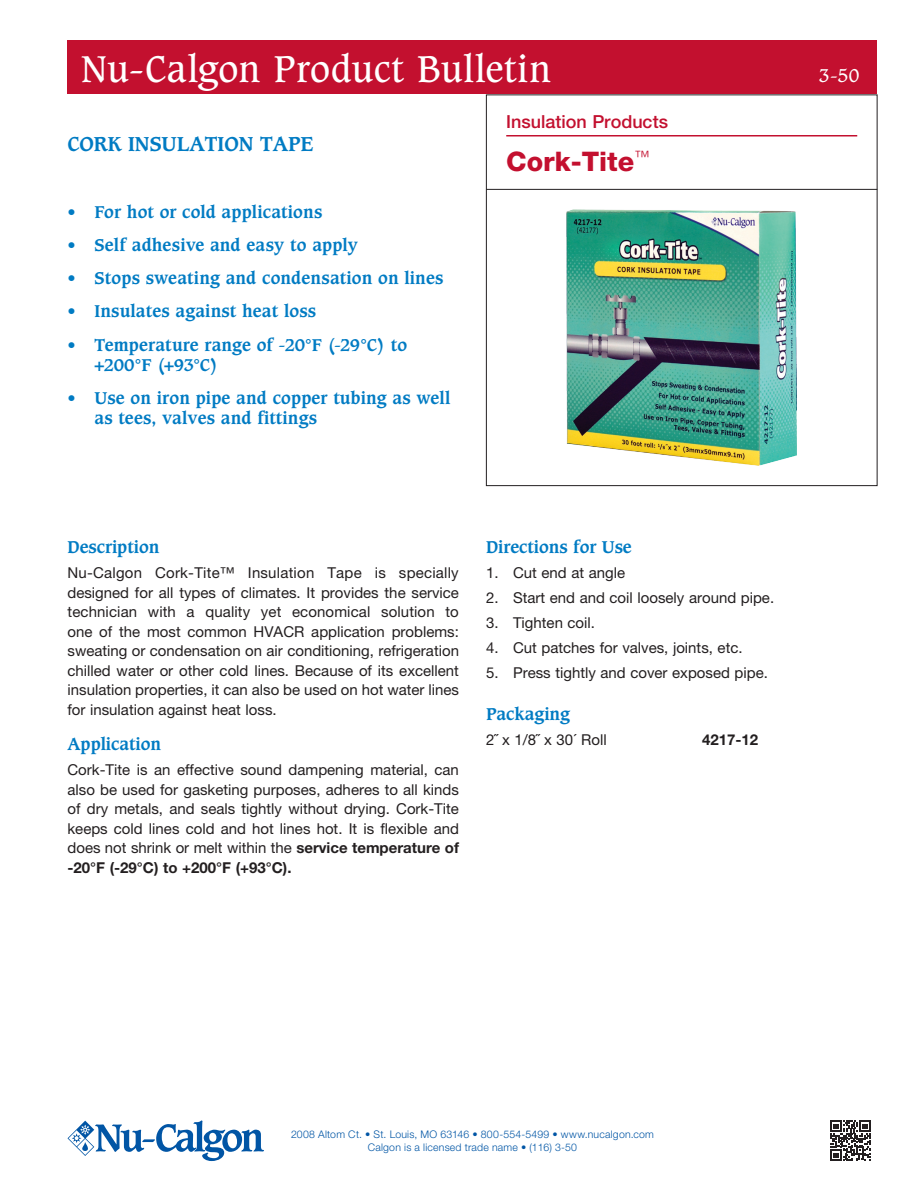
<style>
.page{position:relative;width:918px;height:1188px;background:#fff}
.page>*{position:absolute;margin:0;border:0;box-sizing:border-box;transform-origin:0 0}
.t1{font:36px "Caxton Std";letter-spacing:.015em;color:#fff}
.Product_name{font:800 27px "Helvetica Neue LT Pro";color:#c3102f}
.Subheading_1{font:700 19.5px "Caxton Std";color:#007bc3}
.Section_Name{font:500 18px "Helvetica Neue LT Pro";color:#c3102f}
.t2{font:18px "Caxton Std";color:#fff}
.Subhead{font:700 16.5px/19.8px "Caxton Std";letter-spacing:.01em;color:#007bc3}
.Paragraph_Text{font:15px/19.5px "Helvetica Neue LT Pro";color:#231f20;text-align:justify}
.Paragraph_Text-2{font:700 15px "Helvetica Neue LT Pro";color:#231f20}
.t3{font:300 10.5px "Helvetica Neue LT Pro";letter-spacing:.02em;color:#0155a5}
.s1{font-weight:700}
</style>
<div class="page">
<div style="left:486px;top:94px;width:392px;height:392px;border:1px solid #231f20"></div>
<img style="left:567px;top:209px;width:230px;height:257px">
<hr style="left:486px;top:189px;width:391px;height:1px;background:#231f20">
<div style="left:68px;top:40px;width:810px;height:54px;background:#c3102f"></div>
<hr style="left:506px;top:135px;width:351px;height:1px;background:#c3102f">
<svg style="left:68px;top:1120px;width:196px;height:41px"></svg>
<svg style="left:830px;top:1120px;width:41px;height:41px"></svg>
<p class="t1" style="left:81px;top:48px;width:472px">Nu-Calgon Product Bulletin</p>
<p class="Subheading_1" style="left:68px;top:132px;width:247px">CORK INSULATION TAPE</p>
<p class="Subhead" style="left:68px;top:202px;width:256px">• For hot or cold applications</p>
<p class="Subhead" style="left:68px;top:235px;width:292px">• Self adhesive and easy to apply</p>
<p class="Subhead" style="left:68px;top:268px;width:377px">• Stops sweating and condensation on lines</p>
<p class="Subhead" style="left:68px;top:302px;width:250px">• Insulates against heat loss</p>
<p class="Subhead" style="left:94px;top:335px;width:314px;text-indent:-27px">• Temperature range of -20°F (-29°C) to +200°F (+93°C)</p>
<p class="Subhead" style="left:94px;top:388px;width:357px;text-indent:-27px">• Use on iron pipe and copper tubing as well as tees, valves and fittings</p>
<p class="Section_Name" style="left:506px;top:110px;width:163px">Insulation Products</p>
<p class="Product_name" style="left:506px;top:145px;width:145px">Cork-Tite<sup>™</sup></p>
<p class="Subhead" style="left:68px;top:538px;width:93px">Description</p>
<p class="Paragraph_Text" style="left:68px;top:563px;width:393px">Nu-Calgon Cork-Tite™ Insulation Tape is specially designed for all types of climates. It provides the service technician with a quality yet economical solution to one of the most common HVACR application problems: sweating or condensation on air conditioning, refrigeration chilled water or other cold lines. Because of its excellent insulation properties, it can also be used on hot water lines for insulation against heat loss.</p>
<p class="Subhead" style="left:68px;top:735px;width:95px">Application</p>
<p class="Paragraph_Text" style="left:68px;top:760px;width:393px">Cork-Tite is an effective sound dampening material, can also be used for gasketing purposes, adheres to all kinds of dry metals, and seals tightly without drying. Cork-Tite keeps cold lines cold and hot lines hot. It is flexible and does not shrink or melt within the <span class="s1">service temperature of -20°F (-29°C) to +200°F (+93°C).</span></p>
<p class="Subhead" style="left:486px;top:538px;width:147px">Directions for Use</p>
<p class="Paragraph_Text" style="left:486px;top:563px;width:141px">1. Cut end at angle</p>
<p class="Paragraph_Text" style="left:486px;top:588px;width:290px">2. Start end and coil loosely around pipe.</p>
<p class="Paragraph_Text" style="left:486px;top:613px;width:111px">3. Tighten coil.</p>
<p class="Paragraph_Text" style="left:486px;top:638px;width:258px">4. Cut patches for valves, joints, etc.</p>
<p class="Paragraph_Text" style="left:486px;top:663px;width:283px">5. Press tightly and cover exposed pipe.</p>
<p class="Subhead" style="left:486px;top:705px;width:86px">Packaging</p>
<p class="Paragraph_Text" style="left:486px;top:730px;width:122px">2˝ x 1/8˝ x 30´ Roll</p>
<p class="Paragraph_Text-2" style="left:702px;top:730px;width:58px">4217-12</p>
<p class="t2" style="left:819px;top:65px;width:42px">3-50</p>
<p class="t3" style="left:291px;top:1128px;width:364px">2008 Altom Ct. • St. Louis, MO 63146 • 800-554-5499 • www.nucalgon.com</p>
<p class="t3" style="left:368px;top:1141px;width:211px">Calgon is a licensed trade name • (116) 3-50</p>
</div>
